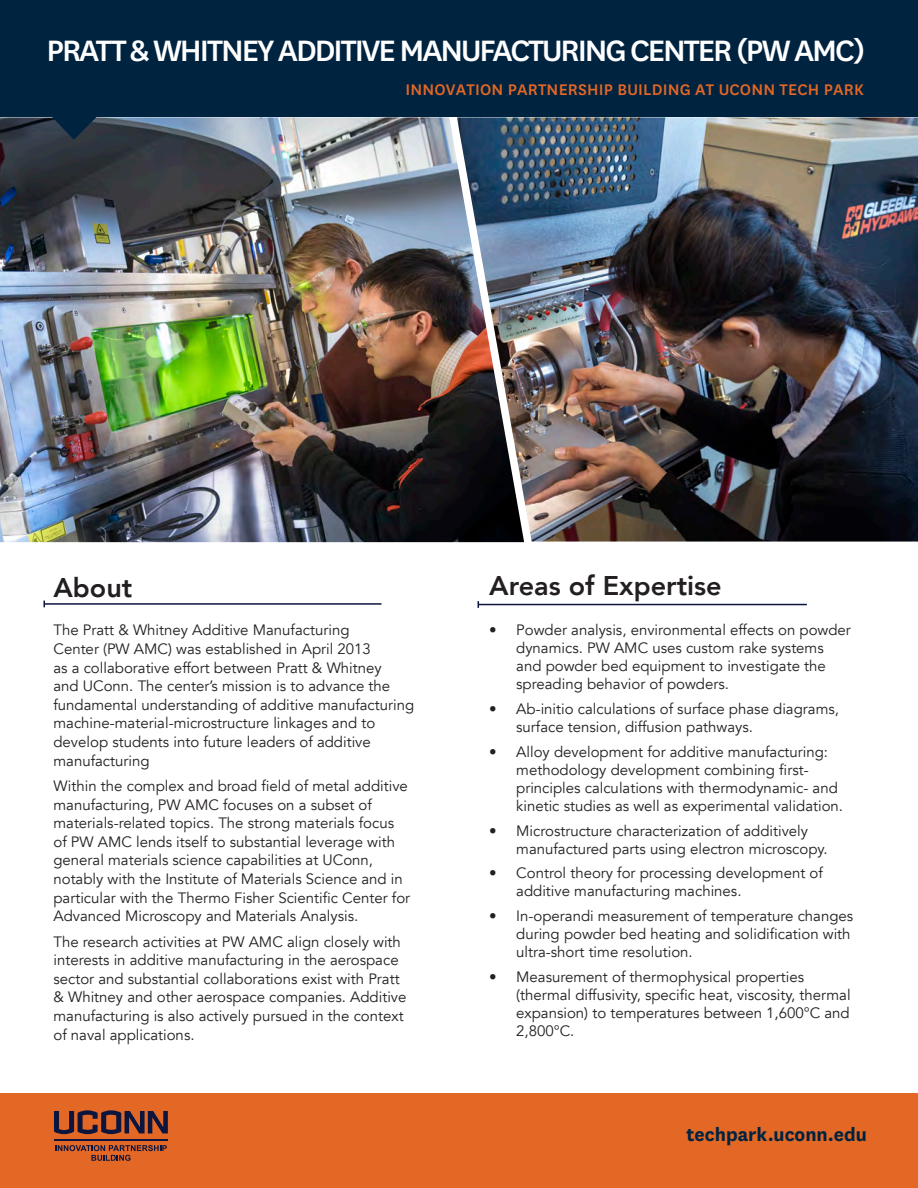
<style>
.page{position:relative;width:918px;height:1188px;background:#fff}
.page>*{position:absolute;margin:0;border:0;box-sizing:border-box;transform-origin:0 0}
.t1{font:500 34.5px "National";letter-spacing:-.06em;color:#fff}
.t2{font:800 27px "Avenir";color:#231f20}
.t3{font:700 21px "National";color:#002340}
.t4{font:500 18px "National";letter-spacing:.01em;color:#e36725}
.t5{font:15px/18.6px "Avenir";color:#231f20}
</style>
<div class="page">
<div style="left:0;top:1094px;width:918px;height:94px;background:#e36725"></div>
<img style="left:0;top:117px;width:457px;height:425px">
<hr style="left:44px;top:603px;width:338px;height:2px;background:#0c153f">
<hr style="left:478px;top:604px;width:329px;height:1px;background:#0c153f">
<svg style="left:51px;top:117px;width:47px;height:23px"></svg>
<div style="left:0;top:0;width:918px;height:117px;background:#002340"></div>
<img style="left:457px;top:117px;width:461px;height:425px">
<svg style="left:55px;top:1145px;width:112px;height:16px"></svg>
<svg style="left:54px;top:1110px;width:114px;height:24px"></svg>
<hr style="left:54px;top:1139px;width:114px;height:1px;background:#0c153e">
<p class="t1" style="left:47px;top:27px;width:820px">PRATT &amp; WHITNEY ADDITIVE MANUFACTURING CENTER (PW AMC)</p>
<p class="t4" style="left:405px;top:77px;width:460px">INNOVATION PARTNERSHIP BUILDING AT UCONN TECH PARK</p>
<p class="t2" style="left:53px;top:566px;width:80px">About</p>
<p class="t5" style="left:53px;top:621px;width:362px">The Pratt &amp; Whitney Additive Manufacturing<br>Center (PW AMC) was established in April 2013<br>as a collaborative effort between Pratt &amp; Whitney<br>and UConn. The center’s mission is to advance the fundamental understanding of additive manufacturing machine-material-microstructure linkages and to develop students into future leaders of additive manufacturing</p>
<p class="t5" style="left:53px;top:777px;width:358px">Within the complex and broad field of metal additive manufacturing, PW AMC focuses on a subset of materials-related topics. The strong materials focus of PW AMC lends itself to substantial leverage with general materials science capabilities at UConn, notably with the Institute of Materials Science and in particular with the Thermo Fisher Scientific Center for Advanced Microscopy and Materials Analysis.</p>
<p class="t5" style="left:53px;top:932px;width:355px">The research activities at PW AMC align closely with interests in additive manufacturing in the aerospace sector and substantial collaborations exist with Pratt &amp; Whitney and other aerospace companies. Additive manufacturing is also actively pursued in the context of naval applications.</p>
<p class="t2" style="left:489px;top:565px;width:234px">Areas of Expertise</p>
<p class="t5" style="left:516px;top:621px;width:336px;line-height:18px;text-indent:-27px">• Powder analysis, environmental effects on powder dynamics. PW AMC uses custom rake systems and powder bed equipment to investigate the spreading behavior of powders.</p>
<p class="t5" style="left:516px;top:700px;width:324px;line-height:18px;text-indent:-27px">• Ab-initio calculations of surface phase diagrams, surface tension, diffusion pathways.</p>
<p class="t5" style="left:516px;top:743px;width:328px;line-height:18px;text-indent:-27px">• Alloy development for additive manufacturing: methodology development combining first&shy;principles calculations with thermodynamic- and kinetic studies as well as experimental validation.</p>
<p class="t5" style="left:516px;top:822px;width:313px;line-height:18px;text-indent:-27px">• Microstructure characterization of additively manufactured parts using electron microscopy.</p>
<p class="t5" style="left:516px;top:864px;width:308px;line-height:18px;text-indent:-27px">• Control theory for processing development of additive manufacturing machines.</p>
<p class="t5" style="left:516px;top:907px;width:339px;line-height:18px;text-indent:-27px">• In-operandi measurement of temperature changes during powder bed heating and solidification with ultra-short time resolution.</p>
<p class="t5" style="left:516px;top:968px;width:336px;line-height:18.1px;text-indent:-27px">• Measurement of thermophysical properties (thermal diffusivity, specific heat, viscosity, thermal expansion) to temperatures between 1,600°C and 2,800°C.</p>
<p class="t3" style="left:687px;top:1119px;width:182px">techpark.uconn.edu</p>
</div>
